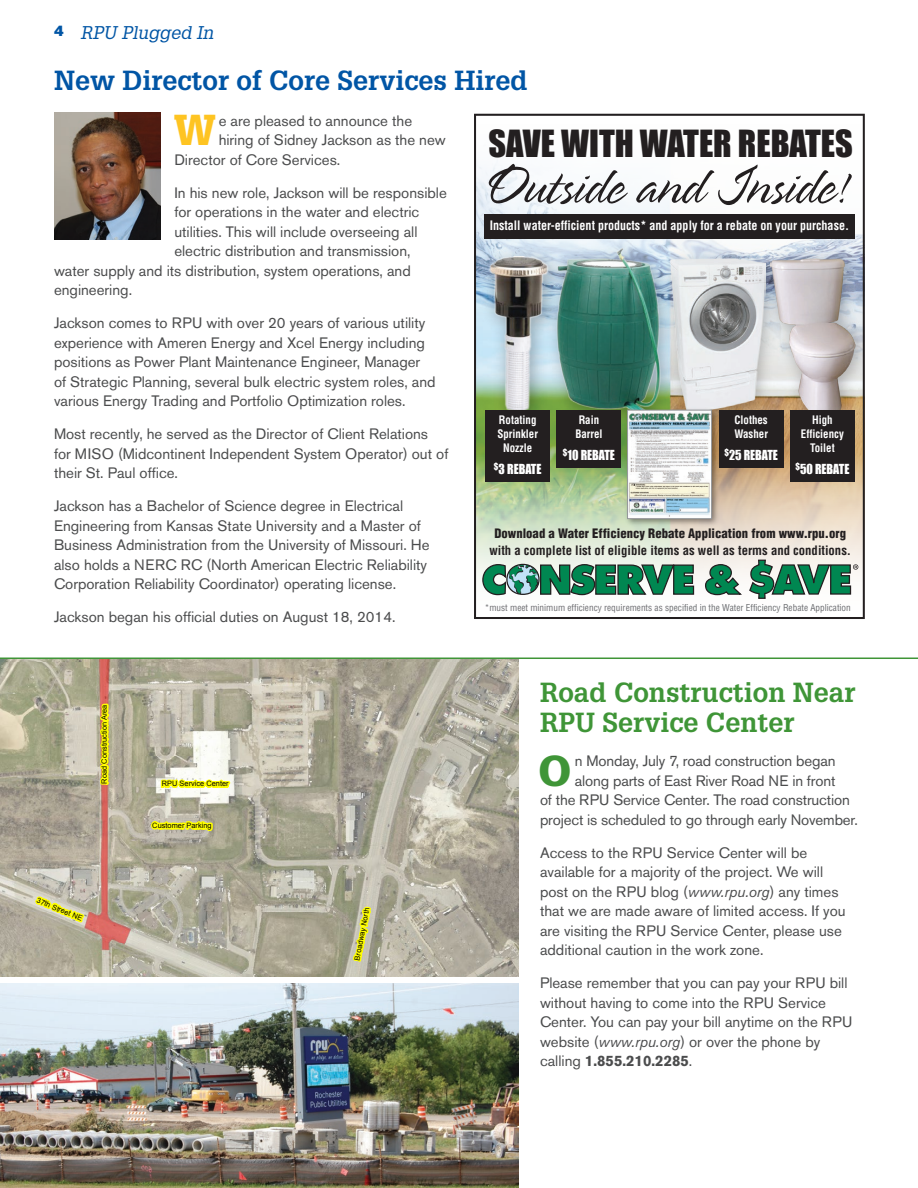
<style>
.page{position:relative;width:918px;height:1188px;background:#fff}
.page>*{position:absolute;margin:0;border:0;box-sizing:border-box;transform-origin:0 0}
.t1{font:300 58.5px "Bustamalaka";color:#231f20}
.BODY_Drop_cap{font:900 42.3px "Glypha";color:#fec422}
.BODY_Drop_cap-2{font:900 42.3px "Glypha";color:#3f9537}
.t2{font:34.35px "Impact";color:#231f20}
.HEADLINE{font:700 27px/30px "Glypha";color:#3f9537}
.HEADLINE-2{font:700 27px "Glypha";color:#0155a5}
.SUBHEAD{font:italic 18px "Glypha";color:#0155a5}
.BODY{font:15px/19.5px "Akzidenz Grotesk BE";color:#4b4c4d}
.BODY_Drop_cap-3{font:15px "Akzidenz Grotesk BE";letter-spacing:-.01em;color:#4b4c4d}
.BODY-2{font:15px "Akzidenz Grotesk BE Super";color:#0155a5}
.t3{font:700 condensed 12.75px/16.5px "Helvetica";color:#231f20;text-align:center}
.t4{font:700 condensed 12.75px "Helvetica";color:#fff;scale:.95 1}
.t5{font:12.75px "Impact";color:#fff;scale:.95 1}
.t6{font:11.85px "Arial";letter-spacing:.005em;color:#000}
.t7{font:700 condensed 11.4px/14px "Helvetica";color:#fff;text-align:center;scale:.95 1}
.t8{font:condensed 9.15px "Helvetica";color:#6c6d70}
.t9{font:7.35px "Arial";letter-spacing:.005em;color:#000}
.s1{font-weight:900}
.s2{font-style:italic}
.s3{font-weight:700}
</style>
<div class="page">
<img style="left:0;top:983px;width:518px;height:205px">
<hr style="left:917px;top:372px;width:1px;height:816px;background:#efd0c1">
<img style="left:477px;top:164px;width:385px;height:435px">
<div style="left:474px;top:114px;width:391px;height:505px;border:2px solid #231f20"></div>
<img style="left:54px;top:112px;width:107px;height:127px">
<svg style="left:0;top:659px;width:518px;height:318px;background:#b4ae9a"></svg>
<hr style="left:0;top:658px;width:918px;height:1px;background:#3f9537">
<p class="BODY-2" style="left:54px;top:22px;width:11px">4</p>
<p class="SUBHEAD" style="left:80px;top:22px;width:135px">RPU Plugged In</p>
<p class="HEADLINE-2" style="left:54px;top:64px;width:475px">New Director of Core Services Hired</p>
<p class="BODY_Drop_cap" style="left:174px;top:104px;width:44px">W</p>
<p class="BODY_Drop_cap-3" style="left:219px;top:112px;width:195px">e are pleased to announce the</p>
<p class="BODY_Drop_cap-3" style="left:219px;top:131px;width:229px">hiring of Sidney Jackson as the new</p>
<p class="BODY_Drop_cap-3" style="left:174px;top:151px;width:167px">Director of Core Services.</p>
<p class="BODY" style="left:174px;top:183px;width:274px">In his new role, Jackson will be responsible</p>
<p class="BODY" style="left:174px;top:202px;width:247px">for operations in the water and electric</p>
<p class="BODY" style="left:174px;top:222px;width:245px">utilities. This will include overseeing all</p>
<p class="BODY" style="left:174px;top:241px;width:238px">electric distribution and transmission,</p>
<p class="BODY" style="left:54px;top:261px;width:358px">water supply and its distribution, system operations, and</p>
<p class="BODY" style="left:54px;top:280px;width:80px">engineering.</p>
<p class="BODY" style="left:54px;top:313px;width:383px">Jackson comes to RPU with over 20 years of various utility experience with Ameren Energy and Xcel Energy including positions as Power Plant Maintenance Engineer, Manager of Strategic Planning, several bulk electric system roles, and various Energy Trading and Portfolio Optimization roles.</p>
<p class="BODY" style="left:54px;top:424px;width:396px">Most recently, he served as the Director of Client Relations for MISO (Midcontinent Independent System Operator) out of their St. Paul office.</p>
<p class="BODY" style="left:54px;top:496px;width:377px">Jackson has a Bachelor of Science degree in Electrical Engineering from Kansas State University and a Master of Business Administration from the University of Missouri. He also holds a NERC RC (North American Electric Reliability Corporation Reliability Coordinator) operating license.</p>
<p class="BODY" style="left:54px;top:607px;width:343px">Jackson began his official duties on August 18, 2014.</p>
<p class="t6" style="left:183px;top:615px;width:138px">July 7th - Early November</p>
<p class="t9" style="left:100px;top:784px;width:80px;rotate:-90deg">Road Construction Area</p>
<p class="t9" style="left:39px;top:895px;width:50px;rotate:23deg">37th Street NE</p>
<p class="t9" style="left:162px;top:779px;width:68px">RPU Service Center</p>
<p class="t9" style="left:152px;top:821px;width:61px">Customer Parking</p>
<p class="t9" style="left:352px;top:959px;width:55px;rotate:-79deg">Broadway North</p>
<p class="t2" style="left:488px;top:123px;width:366px">SAVE WITH WATER REBATES</p>
<p class="t1" style="left:483px;top:141px;width:367px">Outside and Inside!</p>
<p class="t4" style="left:490px;top:218px;width:380px">Install water-efficient products* and apply for a rebate on your purchase.</p>
<p class="t7" style="left:497px;top:413px;width:44px">Rotating<br>Sprinkler<br>Nozzle</p>
<p class="t5" style="left:494px;top:461px;width:51px"><sup>$</sup>3 REBATE</p>
<p class="t7" style="left:575px;top:413px;width:30px;text-align:left">Rain<br>Barrel</p>
<p class="t5" style="left:563px;top:447px;width:56px"><sup>$</sup>10 REBATE</p>
<p class="t7" style="left:734px;top:413px;width:37px;text-align:left">Clothes<br>Washer</p>
<p class="t5" style="left:724px;top:447px;width:58px"><sup>$</sup>25 REBATE</p>
<p class="t7" style="left:801px;top:413px;width:47px">High<br>Efficiency<br>Toilet</p>
<p class="t5" style="left:795px;top:461px;width:58px"><sup>$</sup>50 REBATE</p>
<p class="t3" style="left:489px;top:525px;width:363px"><span class="s1">Download a Water Efficiency Rebate Application from www.rpu.org </span>with a complete list of eligible items as well as terms and conditions.</p>
<p class="t8" style="left:485px;top:601px;width:368px">*must meet minimum efficiency requirements as specified in the Water Efficiency Rebate Application</p>
<p class="HEADLINE" style="left:540px;top:676px;width:317px">Road Construction Near<br>RPU Service Center</p>
<p class="BODY_Drop_cap-2" style="left:539px;top:745px;width:34px">O</p>
<p class="BODY_Drop_cap-3" style="left:575px;top:752px;width:262px">n Monday, July 7, road construction began</p>
<p class="BODY_Drop_cap-3" style="left:575px;top:772px;width:262px">along parts of East River Road NE in front</p>
<p class="BODY_Drop_cap-3" style="left:540px;top:791px;width:311px">of the RPU Service Center. The road construction</p>
<p class="BODY_Drop_cap-3" style="left:540px;top:811px;width:320px">project is scheduled to go through early November.</p>
<p class="BODY" style="left:540px;top:843px;width:307px">Access to the RPU Service Center will be available for a majority of the project. We will post on the RPU blog (<span class="s2">www.rpu.org</span>) any times that we are made aware of limited access. If you are visiting the RPU Service Center, please use additional caution in the work zone.</p>
<p class="BODY" style="left:540px;top:973px;width:314px">Please remember that you can pay your RPU bill without having to come into the RPU Service Center. You can pay your bill anytime on the RPU website (<span class="s2">www.rpu.org</span>) or over the phone by calling <span class="s3">1.855.210.2285</span>.</p>
</div>
